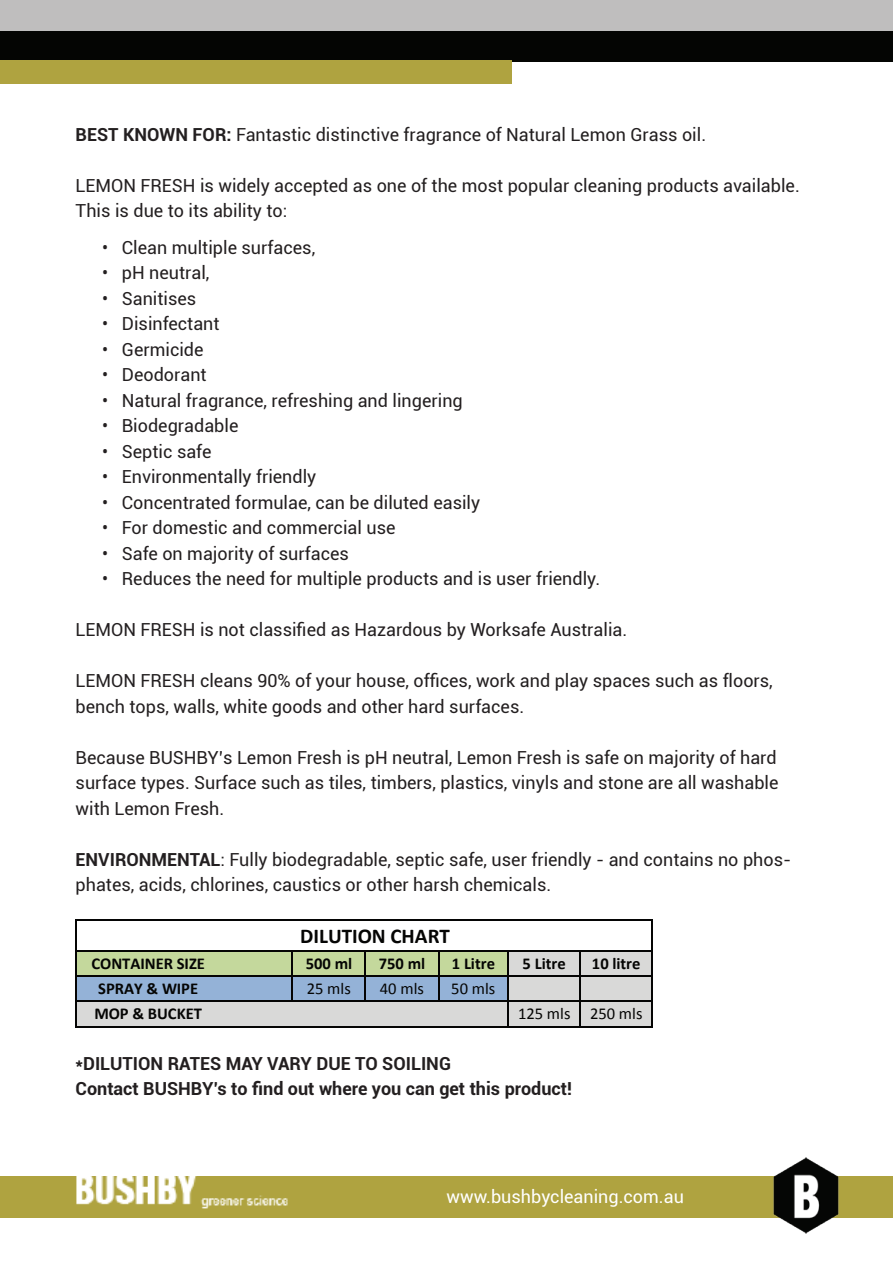
<style>
.page{position:relative;width:893px;height:1263px;background:#fff}
.page>*{position:absolute;margin:0;border:0;box-sizing:border-box;transform-origin:0 0}
.t1{font:700 21.15px "Calibri";color:#050504}
.t2{font:18px/25.5px "Roboto";color:#231f20}
.t3{font:700 18px/25.5px "Roboto";color:#231f20}
.t4{font:18px "Roboto";color:#fff}
.t5{font:700 16.65px "Calibri";color:#050504}
.t6{font:16.65px "Calibri";letter-spacing:.005em;color:#050504}
.s1{font-weight:700}
</style>
<div class="page">
<div style="left:0;top:0;width:893px;height:31px;background:#bfbebe"></div>
<div style="left:0;top:31px;width:893px;height:31px;background:#040503"></div>
<div style="left:0;top:60px;width:511px;height:24px;background:#afa340"></div>
<div style="left:0;top:1176px;width:893px;height:41px;background:#afa340"></div>
<img style="left:768px;top:1157px;width:76px;height:76px">
<img style="left:76px;top:1176px;width:233px;height:42px">
<hr style="left:77px;top:919px;width:71px;height:2px;background:#050504">
<hr style="left:150px;top:919px;width:70px;height:2px;background:#050504">
<hr style="left:222px;top:919px;width:70px;height:2px;background:#050504">
<hr style="left:294px;top:919px;width:214px;height:2px;background:#050504">
<hr style="left:510px;top:919px;width:70px;height:2px;background:#050504">
<hr style="left:582px;top:919px;width:69px;height:2px;background:#050504">
<hr style="left:75px;top:921px;width:2px;height:29px;background:#050504">
<hr style="left:651px;top:921px;width:2px;height:29px;background:#050504">
<div style="left:77px;top:952px;width:143px;height:23px;background:#c4d89c"></div>
<div style="left:220px;top:952px;width:72px;height:23px;background:#c4d89c"></div>
<div style="left:293px;top:952px;width:72px;height:23px;background:#c4d89c"></div>
<div style="left:365px;top:952px;width:73px;height:23px;background:#c4d89c"></div>
<div style="left:438px;top:952px;width:70px;height:23px;background:#c4d89c"></div>
<div style="left:509px;top:952px;width:70px;height:23px;background:#d9d9d8"></div>
<div style="left:580px;top:952px;width:71px;height:23px;background:#d9d9d8"></div>
<hr style="left:77px;top:950px;width:71px;height:2px;background:#050504">
<hr style="left:150px;top:950px;width:70px;height:2px;background:#050504">
<hr style="left:222px;top:950px;width:69px;height:2px;background:#050504">
<hr style="left:294px;top:950px;width:71px;height:2px;background:#050504">
<hr style="left:366px;top:950px;width:72px;height:2px;background:#050504">
<hr style="left:439px;top:950px;width:68px;height:2px;background:#050504">
<hr style="left:510px;top:950px;width:69px;height:2px;background:#050504">
<hr style="left:582px;top:950px;width:69px;height:2px;background:#050504">
<hr style="left:75px;top:952px;width:2px;height:23px;background:#050504">
<hr style="left:291px;top:952px;width:2px;height:23px;background:#050504">
<hr style="left:507px;top:952px;width:2px;height:23px;background:#050504">
<hr style="left:579px;top:952px;width:2px;height:23px;background:#050504">
<hr style="left:651px;top:952px;width:2px;height:23px;background:#050504">
<div style="left:77px;top:977px;width:143px;height:24px;background:#94b2d7"></div>
<div style="left:220px;top:977px;width:72px;height:24px;background:#94b2d7"></div>
<div style="left:293px;top:977px;width:72px;height:24px;background:#94b2d7"></div>
<div style="left:365px;top:977px;width:73px;height:24px;background:#94b2d7"></div>
<div style="left:438px;top:977px;width:69px;height:24px;background:#94b2d7"></div>
<div style="left:508px;top:977px;width:71px;height:24px;background:#d9d9d8"></div>
<div style="left:580px;top:977px;width:71px;height:24px;background:#d9d9d8"></div>
<hr style="left:77px;top:975px;width:143px;height:2px;background:#050504">
<hr style="left:222px;top:975px;width:69px;height:2px;background:#050504">
<hr style="left:293px;top:975px;width:72px;height:2px;background:#050504">
<hr style="left:366px;top:975px;width:72px;height:2px;background:#050504">
<hr style="left:439px;top:975px;width:68px;height:2px;background:#050504">
<hr style="left:509px;top:975px;width:70px;height:2px;background:#050504">
<hr style="left:581px;top:975px;width:70px;height:2px;background:#050504">
<hr style="left:75px;top:977px;width:2px;height:24px;background:#050504">
<hr style="left:291px;top:977px;width:2px;height:24px;background:#050504">
<hr style="left:507px;top:977px;width:2px;height:24px;background:#050504">
<hr style="left:579px;top:977px;width:2px;height:24px;background:#050504">
<hr style="left:651px;top:977px;width:2px;height:24px;background:#050504">
<div style="left:77px;top:1002px;width:143px;height:24px;background:#d9d9d8"></div>
<div style="left:220px;top:1002px;width:72px;height:24px;background:#d9d9d8"></div>
<div style="left:292px;top:1002px;width:73px;height:24px;background:#d9d9d8"></div>
<div style="left:365px;top:1002px;width:73px;height:24px;background:#d9d9d8"></div>
<div style="left:438px;top:1002px;width:70px;height:24px;background:#d9d9d8"></div>
<div style="left:509px;top:1002px;width:70px;height:24px;background:#d9d9d8"></div>
<div style="left:580px;top:1002px;width:71px;height:24px;background:#d9d9d8"></div>
<hr style="left:77px;top:1001px;width:143px;height:1px;background:#050504">
<hr style="left:222px;top:1001px;width:69px;height:1px;background:#050504">
<hr style="left:294px;top:1001px;width:71px;height:1px;background:#050504">
<svg style="left:365px;top:950px;width:3px;height:52px"></svg>
<hr style="left:368px;top:1001px;width:70px;height:1px;background:#050504">
<svg style="left:438px;top:950px;width:3px;height:52px"></svg>
<hr style="left:441px;top:1001px;width:66px;height:1px;background:#050504">
<hr style="left:509px;top:1001px;width:70px;height:1px;background:#050504">
<hr style="left:581px;top:1001px;width:70px;height:1px;background:#050504">
<hr style="left:75px;top:1002px;width:2px;height:24px;background:#050504">
<hr style="left:77px;top:1026px;width:143px;height:1px;background:#050504">
<hr style="left:221px;top:1026px;width:71px;height:1px;background:#050504">
<hr style="left:293px;top:1026px;width:72px;height:1px;background:#050504">
<hr style="left:366px;top:1026px;width:72px;height:1px;background:#050504">
<hr style="left:439px;top:1026px;width:68px;height:1px;background:#050504">
<hr style="left:507px;top:1002px;width:2px;height:24px;background:#050504">
<hr style="left:509px;top:1026px;width:70px;height:1px;background:#050504">
<hr style="left:579px;top:1002px;width:2px;height:24px;background:#050504">
<hr style="left:581px;top:1026px;width:70px;height:1px;background:#050504">
<hr style="left:651px;top:1002px;width:2px;height:24px;background:#050504">
<p class="t2" style="left:76px;top:121px;width:632px"><span class="s1">BEST KNOWN FOR:</span> Fantastic distinctive fragrance of Natural Lemon Grass oil.</p>
<p class="t2" style="left:76px;top:172px;width:726px">LEMON FRESH is widely accepted as one of the most popular cleaning products available.<br>This is due to its ability to:</p>
<p class="t2" style="left:102px;top:234px;width:214px">• Clean multiple surfaces,</p>
<p class="t2" style="left:102px;top:259px;width:109px">• pH neutral,</p>
<p class="t2" style="left:102px;top:285px;width:96px">• Sanitises</p>
<p class="t2" style="left:102px;top:310px;width:119px">• Disinfectant</p>
<p class="t2" style="left:102px;top:336px;width:103px">• Germicide</p>
<p class="t2" style="left:102px;top:361px;width:106px">• Deodorant</p>
<p class="t2" style="left:102px;top:387px;width:362px">• Natural fragrance, refreshing and lingering</p>
<p class="t2" style="left:102px;top:412px;width:138px">• Biodegradable</p>
<p class="t2" style="left:102px;top:438px;width:111px">• Septic safe</p>
<p class="t2" style="left:102px;top:463px;width:216px">• Environmentally friendly</p>
<p class="t2" style="left:102px;top:489px;width:379px">• Concentrated formulae, can be diluted easily</p>
<p class="t2" style="left:102px;top:514px;width:295px">• For domestic and commercial use</p>
<p class="t2" style="left:102px;top:540px;width:248px">• Safe on majority of surfaces</p>
<p class="t2" style="left:102px;top:565px;width:499px">• Reduces the need for multiple products and is user friendly.</p>
<p class="t2" style="left:76px;top:616px;width:553px">LEMON FRESH is not classified as Hazardous by Worksafe Australia.</p>
<p class="t2" style="left:76px;top:667px;width:699px">LEMON FRESH cleans 90% of your house, offices, work and play spaces such as floors, bench tops, walls, white goods and other hard surfaces.</p>
<p class="t2" style="left:76px;top:744px;width:704px;text-align:justify">Because BUSHBY’s Lemon Fresh is pH neutral, Lemon Fresh is safe on majority of hard surface types. Surface such as tiles, timbers, plastics, vinyls and stone are all washable with Lemon Fresh.</p>
<p class="t2" style="left:76px;top:846px;width:717px"><span class="s1">ENVIRONMENTAL</span>: Fully biodegradable, septic safe, user friendly - and contains no phos&shy;phates, acids, chlorines, caustics or other harsh chemicals.</p>
<p class="t1" style="left:300px;top:922px;width:151px">DILUTION CHART</p>
<p class="t5" style="left:91px;top:953px;width:115px">CONTAINER SIZE</p>
<p class="t5" style="left:306px;top:953px;width:48px">500 ml</p>
<p class="t5" style="left:379px;top:953px;width:48px">750 ml</p>
<p class="t5" style="left:452px;top:953px;width:45px">1 Litre</p>
<p class="t5" style="left:523px;top:953px;width:45px">5 Litre</p>
<p class="t5" style="left:592px;top:953px;width:50px">10 litre</p>
<p class="t5" style="left:98px;top:978px;width:101px">SPRAY &amp; WIPE</p>
<p class="t6" style="left:307px;top:978px;width:46px">25 mls</p>
<p class="t6" style="left:380px;top:978px;width:46px">40 mls</p>
<p class="t6" style="left:451px;top:978px;width:46px">50 mls</p>
<p class="t5" style="left:94px;top:1003px;width:109px">MOP &amp; BUCKET</p>
<p class="t6" style="left:518px;top:1003px;width:126px">125 mls 250 mls</p>
<p class="t3" style="left:76px;top:1050px;width:498px">*DILUTION RATES MAY VARY DUE TO SOILING<br>Contact BUSHBY’s to find out where you can get this product!</p>
<p class="t4" style="left:446px;top:1184px;width:239px">www.bushbycleaning.com.au</p>
</div>
